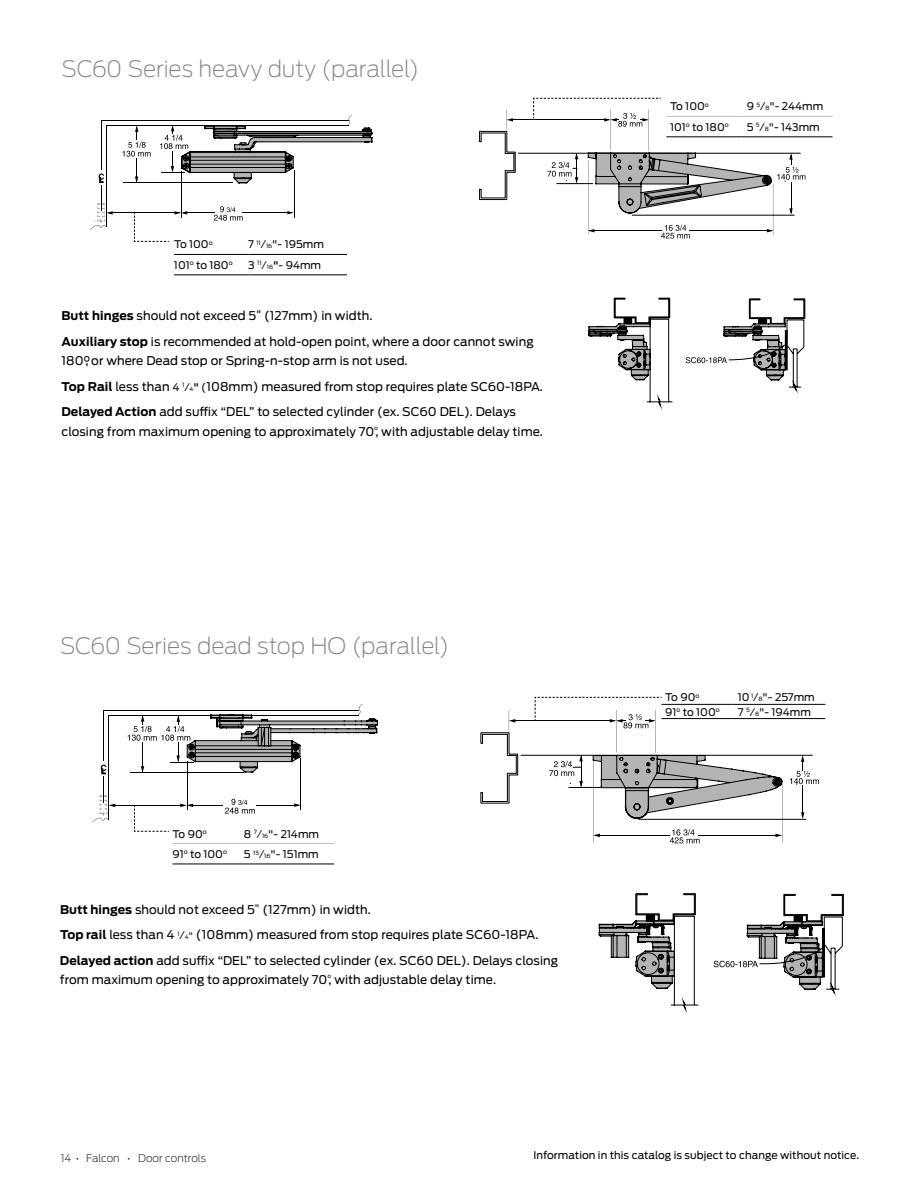
<style>
.page{position:relative;width:918px;height:1188px;background:#fff}
.page>*{position:absolute;margin:0;border:0;box-sizing:border-box;transform-origin:0 0}
.t1{font:200 22.5px "Antenna";letter-spacing:-.01em;color:#808285}
.t2{font:12px/25.5px "Antenna";letter-spacing:.005em;color:#000}
.t3{font:10.5px "Antenna";color:#000}
.t4{font:200 10.5px "Antenna";color:#000}
.s1{font-size:5.7px}
.s2{font-weight:500}
.s3{font-weight:700}
.s4{font-size:10.5px}
.s5{font-weight:500;font-size:10.5px}
.s6{font-size:9px}
</style>
<div class="page">
<hr style="left:521px;top:755px;width:291px;height:1px;background:#000">
<hr style="left:514px;top:721px;width:101px;height:1px;background:#000">
<svg style="left:481px;top:711px;width:37px;height:92px"></svg>
<hr style="left:103px;top:710px;width:1px;height:35px;background:#000">
<hr style="left:103px;top:710px;width:256px;height:1px;background:#000">
<hr style="left:108px;top:715px;width:1px;height:105px;background:#000">
<hr style="left:108px;top:715px;width:251px;height:1px;background:#000">
<hr style="left:187px;top:761px;width:1px;height:49px;background:#000">
<hr style="left:110px;top:805px;width:73px;height:1px;background:#000">
<hr style="left:189px;top:805px;width:34px;height:1px;background:#000">
<svg style="left:180px;top:804px;width:13px;height:3px"></svg>
<hr style="left:300px;top:758px;width:1px;height:52px;background:#000">
<hr style="left:256px;top:805px;width:43px;height:1px;background:#000">
<svg style="left:294px;top:803px;width:6px;height:4px"></svg>
<svg style="left:92px;top:745px;width:23px;height:77px"></svg>
<svg style="left:225px;top:799px;width:30px;height:15px"></svg>
<svg style="left:128px;top:704px;width:250px;height:69px"></svg>
<svg style="left:599px;top:893px;width:100px;height:118px"></svg>
<svg style="left:713px;top:893px;width:131px;height:103px"></svg>
<svg style="left:534px;top:697px;width:285px;height:147px"></svg>
<svg style="left:134px;top:806px;width:35px;height:26px"></svg>
<hr style="left:662px;top:704px;width:71px;height:1px;background:#000">
<hr style="left:733px;top:704px;width:92px;height:1px;background:#000">
<hr style="left:662px;top:718px;width:71px;height:1px;background:#000">
<hr style="left:733px;top:718px;width:92px;height:1px;background:#000">
<hr style="left:172px;top:843px;width:72px;height:1px;background:#bcbec0">
<hr style="left:244px;top:843px;width:90px;height:1px;background:#bcbec0">
<hr style="left:172px;top:864px;width:72px;height:1px;background:#000">
<hr style="left:244px;top:864px;width:90px;height:1px;background:#000">
<svg style="left:588px;top:297px;width:217px;height:110px"></svg>
<svg style="left:479px;top:98px;width:326px;height:141px"></svg>
<svg style="left:90px;top:115px;width:282px;height:127px"></svg>
<hr style="left:666px;top:116px;width:75px;height:1px;background:#bcbec0">
<hr style="left:741px;top:116px;width:92px;height:1px;background:#bcbec0">
<hr style="left:666px;top:137px;width:75px;height:1px;background:#000">
<hr style="left:741px;top:137px;width:92px;height:1px;background:#000">
<hr style="left:174px;top:254px;width:74px;height:1px;background:#000">
<hr style="left:248px;top:254px;width:99px;height:1px;background:#000">
<hr style="left:174px;top:275px;width:74px;height:1px;background:#000">
<hr style="left:248px;top:275px;width:99px;height:1px;background:#000">
<h1 class="t1" style="left:62px;top:56px;width:359px">SC60 Series heavy duty (parallel)</h1>
<p class="t3" style="left:174px;top:238px;width:40px">To 100<sup>o</sup></p>
<p class="t3" style="left:248px;top:238px;width:77px">7 <sup>11</sup>⁄<span class="s1">16</span>"- 195mm</p>
<p class="t3" style="left:174px;top:259px;width:60px">101<sup>o</sup> to 180<sup>o</sup></p>
<p class="t3" style="left:248px;top:259px;width:74px">3 <sup>11</sup>⁄<span class="s1">16</span><span class="s2">"</span>- 94mm</p>
<p class="t2" style="left:61px;top:303px;width:474px"><span class="s3">Butt hinges</span> should not exceed 5<sup>"</sup> (127mm) in width.<br><span class="s3">Auxiliary stop</span> is recommended at hold-open point, where a door cannot swing</p>
<p class="t2" style="left:61px;top:348px;width:483px">180°, or where Dead stop or Spring-n-stop arm is not used.<br><span class="s3">Top Rail</span> less than <span class="s4">4</span> <sup>1</sup><span class="s4">⁄</span><span class="s1">4</span><span class="s5">"</span> <span class="s4">(</span>108mm) measured from stop requires plate SC60-18PA.<br><span class="s3">Delayed Action</span> add suffix “DEL” to selected cylinder (ex. SC60 DEL). Delays</p>
<p class="t2" style="left:62px;top:419px;width:483px">closing from maximum opening to approximately 70<sup>°</sup>, with adjustable delay time.</p>
<h1 class="t1" style="left:60px;top:633px;width:391px">SC60 Series dead stop HO (parallel)</h1>
<p class="t3" style="left:172px;top:828px;width:36px">To 90<sup>o</sup></p>
<p class="t3" style="left:244px;top:828px;width:77px">8 <sup>7</sup>⁄<span class="s1">16</span>"- 214mm</p>
<p class="t3" style="left:172px;top:848px;width:56px">91<sup>o</sup> to 100<sup>o</sup></p>
<p class="t3" style="left:244px;top:848px;width:76px">5 <sup>15</sup>⁄<span class="s1">16</span>"- 151mm</p>
<p class="t2" style="left:60px;top:897px;width:500px"><span class="s3">Butt hinges</span> should not exceed 5<sup>"</sup> (127mm) in width.<br><span class="s3">Top rail</span> less than 4 <sup>1</sup><span class="s4">⁄</span><span class="s1">4</span><span class="s6">"</span> (108mm) measured from stop requires plate SC60-18PA.<br><span class="s3">Delayed action</span> add suffix “DEL” to selected cylinder (ex. SC60 DEL). Delays closing</p>
<p class="t2" style="left:60px;top:967px;width:438px">from maximum opening to approximately 70<sup>°</sup>, with adjustable delay time.</p>
<p class="t3" style="left:670px;top:100px;width:40px">To 100<sup>o</sup></p>
<p class="t3" style="left:747px;top:100px;width:78px">9 <sup>5</sup>⁄<span class="s1">8</span>"- 244mm</p>
<p class="t3" style="left:670px;top:121px;width:60px">101<sup>o</sup> to 180<sup>o</sup></p>
<p class="t3" style="left:747px;top:121px;width:75px">5 <sup>5</sup>⁄<span class="s1">8</span>"- 143mm</p>
<p class="t3" style="left:665px;top:692px;width:36px">To 90<sup>o</sup></p>
<p class="t3" style="left:738px;top:692px;width:78px">10 <sup>1</sup>⁄<span class="s1">8</span>"- 257mm</p>
<p class="t3" style="left:665px;top:706px;width:56px">91<sup>o</sup> to 100<sup>o</sup></p>
<p class="t3" style="left:738px;top:706px;width:75px">7 <sup>5</sup>⁄<span class="s1">8</span>"- 194mm</p>
<p class="t4" style="left:61px;top:1152px;width:147px">14 • Falcon • Door controls</p>
<p class="t3" style="left:533px;top:1149px;width:327px">Information in this catalog is subject to change without notice.</p>
</div>
